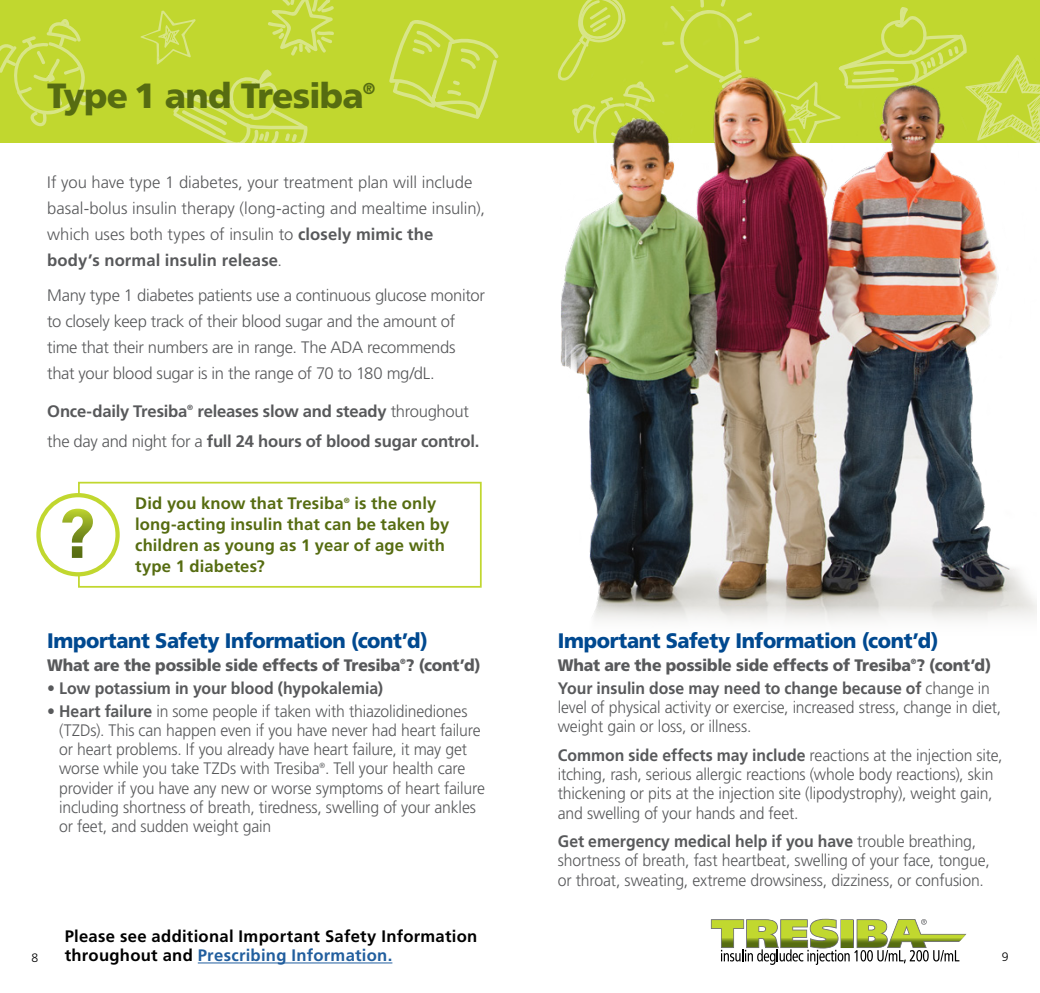
<style>
.page{position:relative;width:1040px;height:993px;background:#fff}
.page>*{position:absolute;margin:0;border:0;box-sizing:border-box;transform-origin:0 0}
.t1{font:900 35px "Frutiger LT Std";letter-spacing:-.025em;color:#566c11}
.t2{font:900 21px "Frutiger LT Std";letter-spacing:-.02em;color:#004990;scale:.95 1}
.t3{font:300 16.62px/19.2px "Frutiger LT Std";letter-spacing:-.01em;color:#58595b;scale:.95 1}
.t4{font:300 16.62px/26.2px "Frutiger LT Std";letter-spacing:-.01em;color:#58595b}
.t5{font:900 16.62px/23.1px "Frutiger LT Std";letter-spacing:-.015em;color:#58595b;scale:.95 1}
.t6{font:700 16.62px/21px "Frutiger LT Std";letter-spacing:.005em;color:#566c11}
.t7{font:700 16.62px/29.8px "Frutiger LT Std";letter-spacing:-.01em;color:#58595b}
.t8{font:700 16.62px "Frutiger LT Std";letter-spacing:.015em;color:#000}
.t9{font:700 16.62px "Frutiger LT Std";letter-spacing:-.01em;color:#58595b;scale:.95 1}
.t10{font:700 16.62px "Frutiger LT Std";letter-spacing:.015em;color:#215e9e}
.t11{font:900 15.75px "Frutiger LT Std";color:#566c11}
.t12{font:300 12.25px "Frutiger LT Std";color:#000}
.s1{font-weight:700}
.s2{font-weight:300}
.s3{color:#000}
</style>
<div class="page">
<svg style="left:711px;top:918px;width:255px;height:46px"></svg>
<div style="left:0;top:0;width:1040px;height:143px;background:#c1d72f"></div>
<svg style="left:0;top:19px;width:91px;height:108px"></svg>
<svg style="left:581px;top:0;width:145px;height:10px"></svg>
<svg style="left:389px;top:20px;width:110px;height:99px"></svg>
<svg style="left:900px;top:7px;width:140px;height:136px"></svg>
<svg style="left:140px;top:0;width:194px;height:143px"></svg>
<img style="left:557px;top:10px;width:479px;height:612px">
<div style="left:78px;top:481px;width:403px;height:106px;border:2px solid #c1d72f"></div>
<div style="left:38px;top:495px;width:80px;height:79px;background:#fff;border-radius:50%"></div>
<div style="left:36px;top:493px;width:84px;height:83px;border:4px solid #c1d72f;border-radius:50%"></div>
<svg style="left:62px;top:508px;width:31px;height:49px"></svg>
<hr style="left:198px;top:962px;width:194px;height:1px;background:#215e9e">
<h1 class="t1" style="left:47px;top:74px;width:318px">Type 1 and Tresiba</h1>
<p class="t11" style="left:363px;top:79px;width:14px">®</p>
<p class="t4" style="left:47px;top:169px;width:439px">If you have type 1 diabetes, your treatment plan will include basal-bolus insulin therapy (long-acting and mealtime insulin), which uses both types of insulin to <span class="s1">closely mimic the body’s normal insulin release</span>.</p>
<p class="t4" style="left:47px;top:282px;width:439px">Many type 1 diabetes patients use a continuous glucose monitor to closely keep track of their blood sugar and the amount of time that their numbers are in range. The ADA recommends that your blood sugar is in the range of 70 to 180 mg/dL.</p>
<p class="t7" style="left:47px;top:396px;width:434px">Once-daily Tresiba<sup>®</sup> releases slow and steady <span class="s2">throughout the day and night for a</span> full 24 hours of blood sugar control.</p>
<p class="t6" style="left:135px;top:493px;width:315px">Did you know that Tresiba<sup>®</sup> is the only long-acting insulin that can be taken by children as young as 1 year of age with type 1 diabetes?</p>
<p class="t2" style="left:47px;top:627px;width:402px">Important Safety Information (cont’d)</p>
<p class="t5" style="left:47px;top:653px;width:457px">What are the possible side effects of Tresiba<sup>®</sup>? (cont’d)</p>
<p class="t9" style="left:47px;top:678px;width:355px"><span class="s2">•</span> Low potassium in your blood (hypokalemia)</p>
<p class="t3" style="left:59px;top:701px;width:449px;text-indent:-12px">• <span class="s1">Heart failure</span> in some people if taken with thiazolidinediones (TZDs). This can happen even if you have never had heart failure or heart problems. If you already have heart failure, it may get worse while you take TZDs with Tresiba<sup>®</sup>. Tell your health care provider if you have any new or worse symptoms of heart failure including shortness of breath, tiredness, swelling of your ankles or feet, and sudden weight gain</p>
<p class="t8" style="left:65px;top:926px;width:414px">Please see additional Important Safety Information</p>
<p class="t2" style="left:558px;top:627px;width:402px">Important Safety Information (cont’d)</p>
<p class="t5" style="left:558px;top:653px;width:457px">What are the possible side effects of Tresiba<sup>®</sup>? (cont’d)<br><span class="s1">Your insulin dose may need to change because of</span> <span class="s2">change in</span></p>
<p class="t3" style="left:558px;top:697px;width:468px">level of physical activity or exercise, increased stress, change in diet, weight gain or loss, or illness.</p>
<p class="t3" style="left:558px;top:745px;width:470px"><span class="s1">Common side effects may include</span> reactions at the injection site, itching, rash, serious allergic reactions (whole body reactions), skin thickening or pits at the injection site (lipodystrophy), weight gain, and swelling of your hands and feet.</p>
<p class="t3" style="left:558px;top:831px;width:456px"><span class="s1">Get emergency medical help if you have</span> trouble breathing, shortness of breath, fast heartbeat, swelling of your face, tongue, or throat, sweating, extreme drowsiness, dizziness, or confusion.</p>
<p class="t12" style="left:32px;top:950px;width:8px">8</p>
<p class="t10" style="left:65px;top:945px;width:329px"><span class="s3">throughout and</span> Prescribing Information.</p>
<p class="t12" style="left:1001px;top:950px;width:8px">9</p>
</div>
